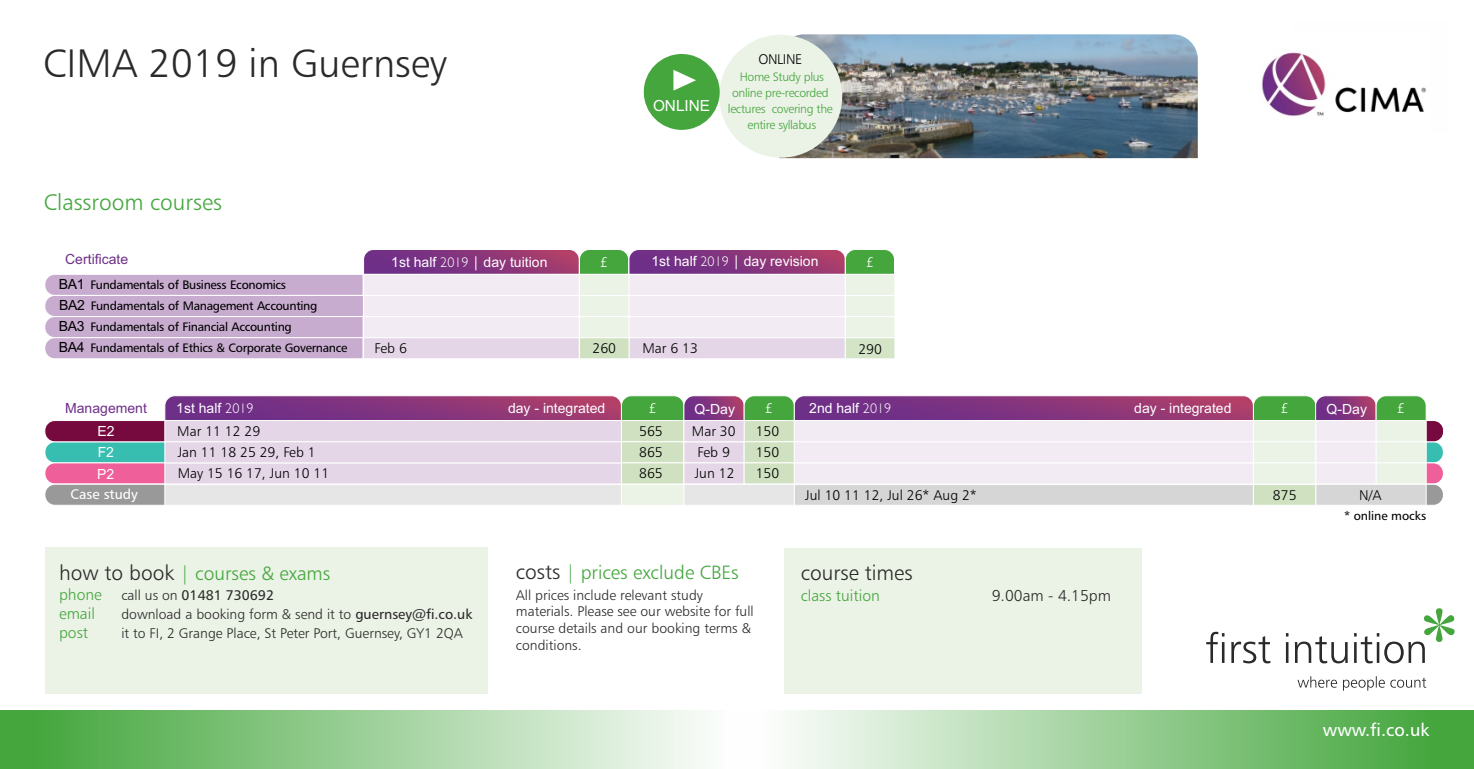
<style>
.page{position:relative;width:1474px;height:769px;background:#fff}
.page>*{position:absolute;margin:0;border:0;box-sizing:border-box;transform-origin:0 0}
.t1{font:39.73px "Humanist 777 BT Light B";color:#2b2a29}
.t2{font:22.75px "Humanist 777 BT Light B";color:#44a63d}
.t3{font:21px "Humanist 777 BT Light B";color:#2b2a29}
.t4{font:19.25px "Humanist 777 BT Light B";color:#44a63d}
.t5{font:17.85px "Humanist 777 BT Roman B";color:#fff}
.t6{font:15.75px "Humanist 777 BT Light B";color:#44a63d}
.t7{font:15.75px "Humanist 777 BT Light B";color:#2b2a29}
.t8{font:15.4px "Arial";color:#fff}
.t9{font:14px/16.8px "Humanist 777 BT Light B";color:#2b2a29}
.t10{font:14px/21.2px "Humanist 777 BT Light B";color:#000}
.t11{font:14px/21.2px "Arial";color:#fff;text-align:justify}
.t12{font:14px "Humanist 777 BT Roman B";color:#2b2a29}
.t13{font:14px "Arial";color:#6e2f88}
.t14{font:14px "Humanist 777 BT Roman B";color:#fff}
.t15{font:14px "Humanist 777 BT Light B";color:#fff}
.t16{font:12.25px/21.2px "Humanist 777 BT Roman B";letter-spacing:-.025em;color:#000}
.t17{font:12.25px/16.1px "Humanist 777 BT Light B";letter-spacing:-.03em;color:#44a63d;text-align:center}
.t18{font:12.25px "Humanist 777 BT Roman B";color:#000}
.s1{font-family:"Humanist 521 BT";font-weight:300}
.s2{font-family:"Humanist 777 BT Roman B"}
.s3{font-family:"Arial";font-size:14px}
.s4{font-size:21px;color:#2b2a29}
.s5{font-family:"Humanist 777 BT Light B";font-size:15.75px;color:#44a63d}
.s6{font-family:"Humanist 777 BT Light B"}
</style>
<div class="page">
<div style="left:44px;top:441px;width:1399px;height:22px;background:#37beb1;border:1px solid #fff;border-radius:10px"></div>
<div style="left:44px;top:462px;width:1399px;height:22px;background:#ef5f99;border:1px solid #fff;border-radius:10px"></div>
<div style="left:44px;top:484px;width:1399px;height:22px;background:#999;border:1px solid #fff;border-radius:10px"></div>
<div style="left:44px;top:420px;width:1399px;height:22px;background:#760a3f;border:1px solid #fff;border-radius:10px"></div>
<div style="left:785px;top:548px;width:356px;height:146px;background:#ebf2e6"></div>
<img style="left:788px;top:34px;width:409px;height:124px">
<div style="left:719px;top:35px;width:123px;height:123px;background:#ebf2e6;border-radius:50%"></div>
<div style="left:643px;top:54px;width:76px;height:76px;background:#44a63d;border-radius:50%"></div>
<svg style="left:673px;top:70px;width:23px;height:21px"></svg>
<svg style="left:45px;top:249px;width:850px;height:110px;background:#d6c5d6"></svg>
<svg style="left:164px;top:395px;width:1263px;height:111px;background:#d1c3ce"></svg>
<div style="left:45px;top:547px;width:443px;height:147px;background:#ebf2e6"></div>
<svg style="left:1206px;top:608px;width:249px;height:55px"></svg>
<svg style="left:1297px;top:676px;width:129px;height:15px"></svg>
<div style="left:0;top:711px;width:760px;height:58px;background:linear-gradient(to right,#3ca235,#fff)"></div>
<div style="left:724px;top:711px;width:749px;height:58px;background:linear-gradient(to right,#fff,#3ba234)"></div>
<img style="left:1261px;top:52px;width:165px;height:65px">
<h1 class="t1" style="left:43px;top:46px;width:405px">CIMA 2019 in Guernsey</h1>
<h2 class="t2" style="left:44px;top:192px;width:179px">Classroom courses</h2>
<p class="t8" style="left:653px;top:100px;width:59px">ONLINE</p>
<p class="t10" style="left:758px;top:50px;width:45px">ONLINE</p>
<p class="t17" style="left:728px;top:70px;width:106px">Home Study plus online pre-recorded lectures covering the entire syllabus</p>
<p class="t13" style="left:65px;top:254px;width:65px">Certificate</p>
<p class="t11" style="left:391px;top:252px;width:158px">1st half <span class="s1">2019</span> <span class="s2">|</span> day tuition</p>
<p class="t15" style="left:600px;top:256px;width:9px">£</p>
<p class="t11" style="left:651px;top:251px;width:168px">1st half <span class="s1">2019</span> <span class="s2">|</span> day revision</p>
<p class="t15" style="left:865px;top:256px;width:9px">£</p>
<p class="t16" style="left:59px;top:275px;width:290px"><span class="s3">BA1</span> Fundamentals of Business Economics<br><span class="s3">BA2</span> Fundamentals of Management Accounting<br><span class="s3">BA3</span> Fundamentals of Financial Accounting<br><span class="s3">BA4</span> Fundamentals of Ethics &amp; Corporate Governance</p>
<p class="t10" style="left:374px;top:339px;width:34px">Feb 6</p>
<p class="t10" style="left:592px;top:339px;width:25px">260</p>
<p class="t10" style="left:642px;top:339px;width:57px">Mar 6 13</p>
<p class="t10" style="left:858px;top:339px;width:25px">290</p>
<p class="t13" style="left:65px;top:403px;width:83px">Management</p>
<p class="t11" style="left:97px;top:422px;width:19px">E2<br>F2<br>P2</p>
<p class="t11" style="left:176px;top:399px;width:79px">1st half <span class="s1">2019</span></p>
<p class="t11" style="left:508px;top:399px;width:99px">day - integrated</p>
<p class="t15" style="left:648px;top:402px;width:9px">£</p>
<p class="t11" style="left:694px;top:399px;width:42px">Q-Day</p>
<p class="t15" style="left:765px;top:402px;width:9px">£</p>
<p class="t11" style="left:809px;top:399px;width:83px">2nd half <span class="s1">2019</span></p>
<p class="t11" style="left:1134px;top:399px;width:99px">day - integrated</p>
<p class="t15" style="left:1280px;top:402px;width:9px">£</p>
<p class="t11" style="left:1326px;top:399px;width:42px">Q-Day</p>
<p class="t15" style="left:1396px;top:402px;width:9px">£</p>
<p class="t10" style="left:639px;top:443px;width:25px">865</p>
<p class="t10" style="left:697px;top:443px;width:34px">Feb 9</p>
<p class="t10" style="left:755px;top:443px;width:25px">150</p>
<p class="t10" style="left:639px;top:464px;width:25px">865</p>
<p class="t10" style="left:694px;top:464px;width:41px">Jun 12</p>
<p class="t10" style="left:755px;top:464px;width:25px">150</p>
<p class="t10" style="left:177px;top:422px;width:84px">Mar 11 12 29</p>
<p class="t10" style="left:639px;top:422px;width:25px">565</p>
<p class="t10" style="left:692px;top:422px;width:45px">Mar 30</p>
<p class="t10" style="left:755px;top:422px;width:25px">150</p>
<p class="t10" style="left:178px;top:443px;width:153px">Jan 11 18 25 29, Feb 1<br>May 15 16 17, Jun 10 11</p>
<p class="t14" style="left:71px;top:489px;width:69px">Case study</p>
<p class="t10" style="left:805px;top:485px;width:173px">Jul 10 11 12, Jul 26* Aug 2*</p>
<p class="t10" style="left:1272px;top:486px;width:25px">875</p>
<p class="t10" style="left:1358px;top:486px;width:24px">N/A</p>
<p class="t18" style="left:1343px;top:511px;width:84px">* online mocks</p>
<h3 class="t4" style="left:59px;top:565px;width:273px"><span class="s4">how to book</span> | courses &amp; exams</h3>
<p class="t12" style="left:59px;top:589px;width:216px"><span class="s5">phone</span> <span class="s6">call us on</span> 01481 730692</p>
<p class="t6" style="left:59px;top:607px;width:37px">email</p>
<p class="t9" style="left:121px;top:607px;width:353px">download a booking form &amp; send it to <span class="s2">guernsey@fi.co.uk</span></p>
<p class="t6" style="left:59px;top:626px;width:31px">post</p>
<p class="t9" style="left:121px;top:625px;width:343px">it to FI, 2 Grange Place, St Peter Port, Guernsey, GY1 2QA</p>
<h3 class="t4" style="left:516px;top:565px;width:224px"><span class="s4">costs</span> | prices exclude CBEs</h3>
<p class="t9" style="left:516px;top:588px;width:239px">All prices include relevant study materials. Please see our website for full course details and our booking terms &amp; conditions.</p>
<h3 class="t3" style="left:800px;top:564px;width:113px">course times</h3>
<p class="t6" style="left:800px;top:589px;width:81px">class tuition</p>
<p class="t7" style="left:991px;top:589px;width:121px">9.00am - 4.15pm</p>
<p class="t5" style="left:1322px;top:722px;width:108px">www.fi.co.uk</p>
</div>
